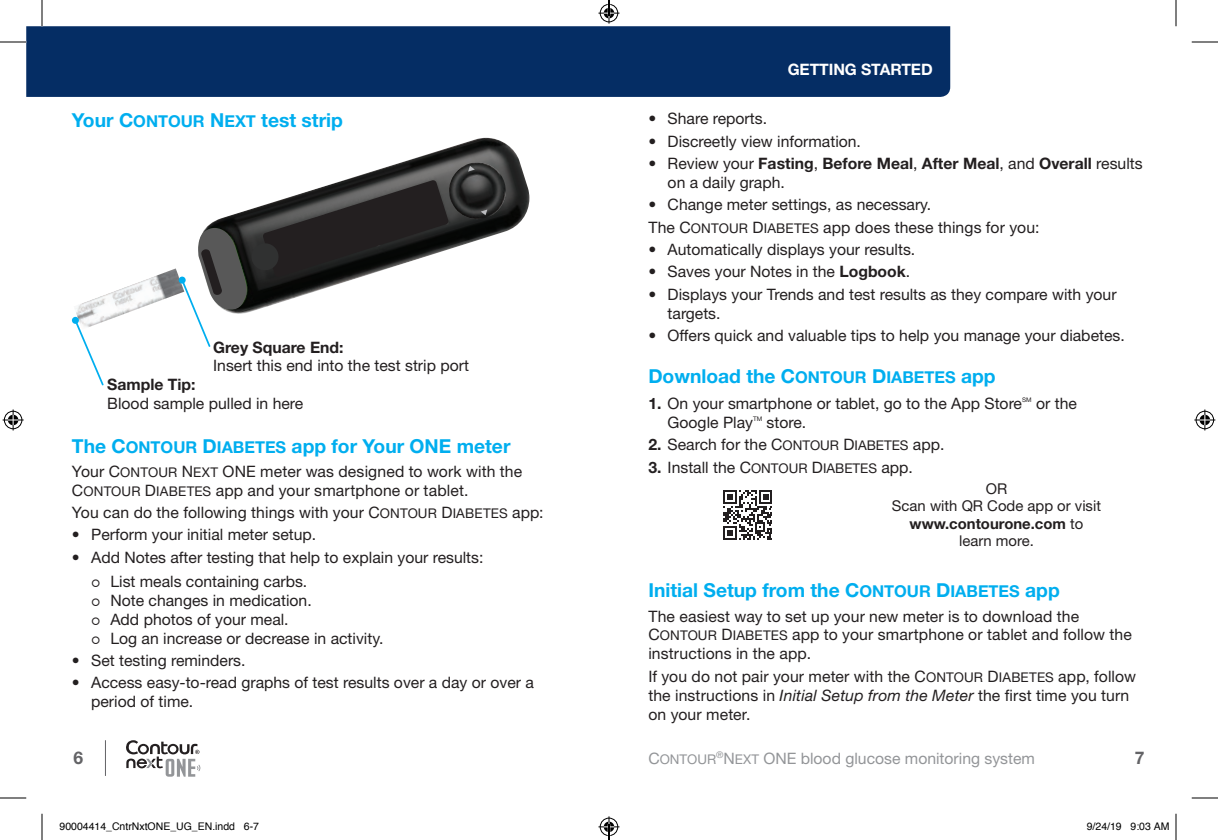
<style>
.page{position:relative;width:1218px;height:840px;background:#fff}
.page>*{position:absolute;margin:0;border:0;box-sizing:border-box;transform-origin:0 0}
.t1{font:700 19.25px "Helvetica Neue LT Std";color:#00aeef}
.t2{font:700 17.5px "Helvetica Neue LT Std";color:#636366}
.t3{font:15.75px/18.9px "Helvetica Neue LT Std";color:#231f20}
.t4{font:15.75px "Helvetica Neue LT Pro";letter-spacing:.01em;color:#231f20}
.t5{font:15.75px "Helvetica Neue LT Std";color:#939598}
.t6{font:700 15.75px "Helvetica Neue LT Std";color:#231f20}
.t7{font:700 15.75px "Helvetica Neue LT Std";letter-spacing:-.005em;color:#fff}
.t8{font:14.88px/17.5px "Helvetica Neue LT Std";color:#231f20;text-align:center}
.t9{font:13.47px "Helvetica Neue LT Std Roman SC850";letter-spacing:.015em;color:#231f20}
.t10{font:13.47px "Helvetica Neue LT Std Roman SC850";color:#939598}
.t11{font:10.5px "Helvetica";color:#000}
.t12{font:6.3px "Helvetica Neue LT Std";color:#231f20}
.s1{font-family:"Helvetica Neue LT Std Bd SC850";font-weight:400}
.s2{font-family:"Helvetica Neue LT Std Bd SC850";font-weight:400;font-size:16.45px}
.s3{font-family:"Helvetica Neue LT Std";font-size:15.75px}
.s4{font-size:15.75px}
.s5{font-family:"Helvetica Neue LT Std Roman SC850"}
.s6{font-family:"Helvetica Neue LT Std Roman SC850";font-size:13.47px}
.s7{font-family:"Helvetica Neue LT Pro Roman SC850"}
.s8{font-family:"Helvetica Neue LT Pro Roman SC850";font-size:13.47px}
.s9{font-weight:700}
.s10{font-style:italic}
</style>
<div class="page">
<img style="left:345px;top:138px;width:184px;height:111px">
<img style="left:446px;top:162px;width:63px;height:60px">
<svg style="left:468px;top:166px;width:7px;height:6px"></svg>
<svg style="left:481px;top:210px;width:6px;height:5px"></svg>
<img style="left:74px;top:268px;width:107px;height:54px">
<svg style="left:181px;top:180px;width:268px;height:167px"></svg>
<svg style="left:76px;top:319px;width:28px;height:67px"></svg>
<div style="left:72px;top:317px;width:7px;height:7px;background:#00aeef;border-radius:50%"></div>
<div style="left:179px;top:277px;width:7px;height:7px;background:#00aeef;border-radius:50%"></div>
<svg style="left:723px;top:490px;width:49px;height:50px"></svg>
<hr style="left:105px;top:740px;width:1px;height:36px;background:#636366">
<svg style="left:126px;top:740px;width:74px;height:37px"></svg>
<div style="left:26px;top:26px;width:924px;height:71px;background:#052d64"></div>
<svg style="left:0;top:42px;width:26px;height:1px"></svg>
<svg style="left:1192px;top:42px;width:26px;height:1px"></svg>
<svg style="left:0;top:798px;width:26px;height:1px"></svg>
<svg style="left:1192px;top:798px;width:26px;height:1px"></svg>
<svg style="left:42px;top:0;width:1px;height:26px"></svg>
<svg style="left:42px;top:814px;width:1px;height:26px"></svg>
<svg style="left:1176px;top:0;width:1px;height:26px"></svg>
<svg style="left:1176px;top:814px;width:1px;height:26px"></svg>
<svg style="left:3px;top:410px;width:21px;height:20px"></svg>
<svg style="left:1194px;top:410px;width:21px;height:20px"></svg>
<svg style="left:598px;top:0;width:22px;height:24px"></svg>
<svg style="left:598px;top:816px;width:22px;height:24px"></svg>
<p class="t1" style="left:72px;top:108px;width:272px">Your <span class="s1">C</span><span class="s2">ONTOUR</span> <span class="s1">N</span> <span class="s2">EXT</span> test strip</p>
<p class="t6" style="left:213px;top:337px;width:132px">Grey Square End:</p>
<p class="t3" style="left:213px;top:356px;width:257px">Insert this end into the test strip port</p>
<p class="t6" style="left:107px;top:375px;width:90px">Sample Tip:</p>
<p class="t3" style="left:107px;top:393px;width:198px">Blood sample pulled in here</p>
<p class="t1" style="left:72px;top:434px;width:440px">The <span class="s1">C</span><span class="s2">ONTOUR</span> <span class="s1">D</span><span class="s2">IABETES</span> app for Your ONE meter</p>
<p class="t9" style="left:72px;top:464px;width:163px"><span class="s3">Your</span> <span class="s4">C</span>ONTOUR <span class="s4">N</span> EXT <span class="s4">ONE</span></p>
<p class="t3" style="left:72px;top:461px;width:452px;text-indent:188px">meter was designed to work with the<br><span class="s5">C</span><span class="s6">ONTOUR</span> <span class="s5">D</span><span class="s6">IABETES</span> app and your smartphone or tablet.</p>
<p class="t4" style="left:72px;top:503px;width:473px">You can do the following things with your <span class="s7">C</span><span class="s8">ONTOUR</span> <span class="s7">D</span><span class="s8">IABETES</span> app:</p>
<p class="t3" style="left:72px;top:525px;width:246px">• Perform your initial meter setup.</p>
<p class="t3" style="left:110px;top:545px;width:375px;line-height:24.2px;text-indent:-39px">• Add Notes after testing that help to explain your results:<br>List meals containing carbs.</p>
<p class="t3" style="left:110px;top:591px;width:275px">Note changes in medication.<br>Add photos of your meal.<br>Log an increase or decrease in activity.</p>
<p class="t3" style="left:72px;top:651px;width:175px">• Set testing reminders.</p>
<p class="t3" style="left:91px;top:673px;width:444px;text-indent:-19px">• Access easy-to-read graphs of test results over a day or over a period of time.</p>
<p class="t7" style="left:788px;top:60px;width:147px">GETTING STARTED</p>
<p class="t3" style="left:648px;top:109px;width:120px">• Share reports.</p>
<p class="t3" style="left:648px;top:131px;width:214px">• Discreetly view information.</p>
<p class="t3" style="left:668px;top:154px;width:477px;text-indent:-19px">• Review your <span class="s9">Fasting</span>, <span class="s9">Before Meal</span>, <span class="s9">After Meal</span>, and <span class="s9">Overall</span> results on a daily graph.</p>
<p class="t3" style="left:648px;top:193px;width:393px;line-height:22.4px">• Change meter settings, as necessary.<br>The <span class="s5">C</span><span class="s6">ONTOUR</span> <span class="s5">D</span><span class="s6">IABETES</span> app does these things for you:</p>
<p class="t3" style="left:648px;top:240px;width:268px">• Automatically displays your results.</p>
<p class="t3" style="left:648px;top:262px;width:263px">• Saves your Notes in the <span class="s9">Logbook</span>.</p>
<p class="t3" style="left:668px;top:285px;width:450px;text-indent:-19px">• Displays your Trends and test results as they compare with your targets.</p>
<p class="t3" style="left:648px;top:326px;width:478px">• Offers quick and valuable tips to help you manage your diabetes.</p>
<p class="t1" style="left:648px;top:364px;width:349px">Download the <span class="s1">C</span><span class="s2">ONTOUR</span> <span class="s1">D</span><span class="s2">IABETES</span> app</p>
<p class="t3" style="left:648px;top:394px;width:375px"><span class="s9">1.</span> On your smartphone or tablet, go to the App Store</p>
<p class="t12" style="left:1022px;top:396px;width:11px">SM</p>
<p class="t3" style="left:1036px;top:394px;width:42px">or the</p>
<p class="t3" style="left:668px;top:413px;width:87px">Google Play</p>
<p class="t12" style="left:753px;top:415px;width:11px">TM</p>
<p class="t3" style="left:767px;top:413px;width:41px">store.</p>
<p class="t3" style="left:648px;top:435px;width:298px"><span class="s9">2.</span> Search for the <span class="s5">C</span><span class="s6">ONTOUR</span> <span class="s5">D</span><span class="s6">IABETES</span> app.</p>
<p class="t3" style="left:648px;top:457px;width:266px"><span class="s9">3.</span> Install the <span class="s5">C</span><span class="s6">ONTOUR</span> <span class="s5">D</span><span class="s6">IABETES</span> app.</p>
<p class="t8" style="left:892px;top:480px;width:211px">OR<br>Scan with QR Code app or visit <span class="s9">www.contourone.com</span> to learn more.</p>
<p class="t1" style="left:648px;top:579px;width:413px">Initial Setup from the <span class="s1">C</span><span class="s2">ONTOUR</span> <span class="s1">D</span><span class="s2">IABETES</span> app</p>
<p class="t3" style="left:648px;top:606px;width:485px">The easiest way to set up your new meter is to download the<br><span class="s5">C</span><span class="s6">ONTOUR</span> <span class="s5">D</span><span class="s6">IABETES</span> app to your smartphone or tablet and follow the instructions in the app.</p>
<p class="t3" style="left:648px;top:667px;width:489px">If you do not pair your meter with the <span class="s5">C</span><span class="s6">ONTOUR</span> <span class="s5">D</span><span class="s6">IABETES</span> app, follow the instructions in <span class="s10">Initial Setup from the Meter</span> the first time you turn on your meter.</p>
<p class="t2" style="left:74px;top:747px;width:11px">6</p>
<p class="t10" style="left:648px;top:751px;width:69px"><span class="s4">C</span>ONTOUR</p>
<p class="t2" style="left:1135px;top:747px;width:11px">7</p>
<p class="t5" style="left:716px;top:749px;width:320px"><sup>®</sup><span class="s5">N</span> <span class="s6">EXT</span> ONE blood glucose monitoring system</p>
<p class="t11" style="left:60px;top:818px;width:201px">90004414_CntrNxtONE_UG_EN.indd 6-7</p>
<p class="t11" style="left:1087px;top:818px;width:84px">9/24/19 9:03 AM</p>
</div>
